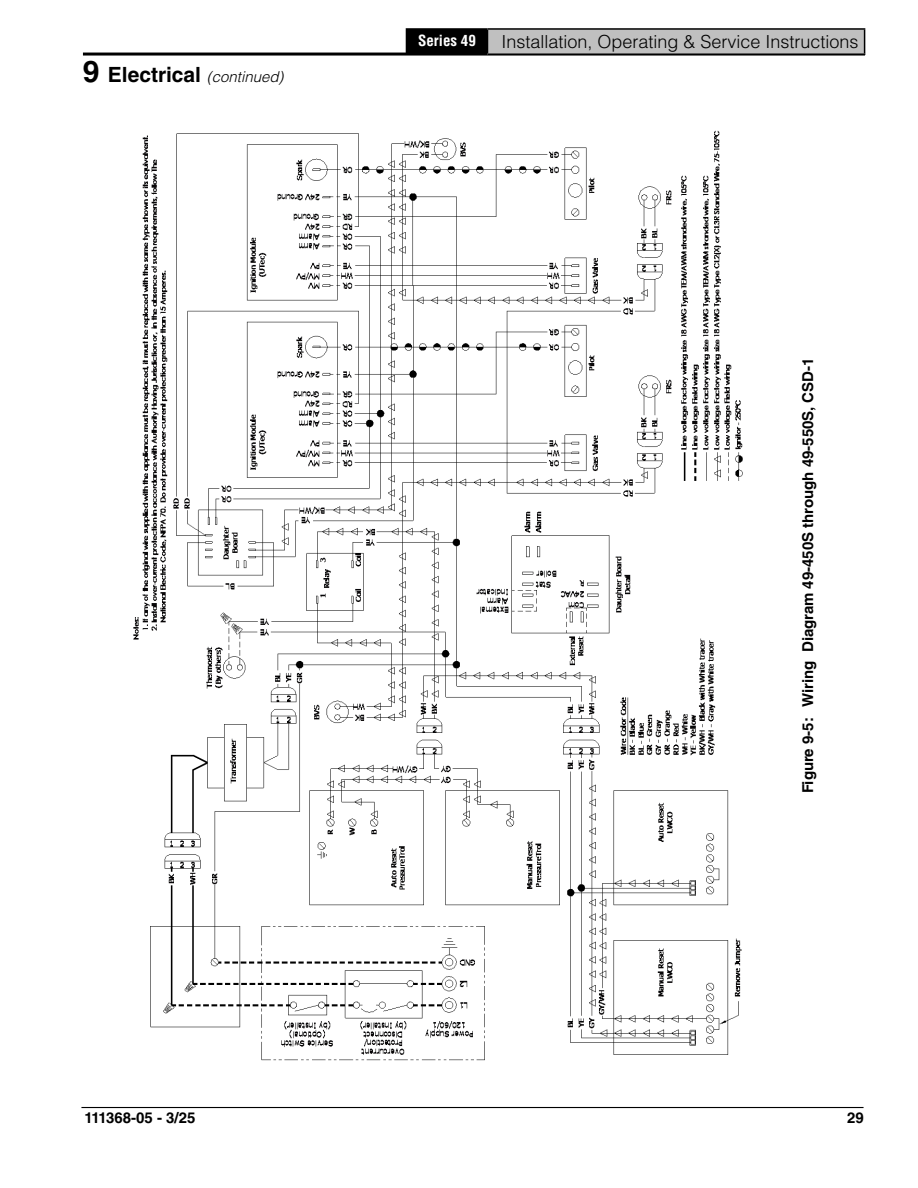
<style>
.page{position:relative;width:918px;height:1188px;background:#fff}
.page>*{position:absolute;margin:0;border:0;box-sizing:border-box;transform-origin:0 0}
.t1{font:300 18px "Helvetica LT Std";color:#000}
.t2{font:700 15px "Helvetica LT Std";color:#000}
.t3{font:italic 300 15px "Helvetica LT Std";color:#000}
.t4{font:700 condensed 15px "Helvetica LT Std";color:#fff}
.s1{font-weight:700;font-style:normal;font-size:30px}
.s2{font-weight:700;font-style:normal;font-size:21px}
</style>
<div class="page">
<hr style="left:81px;top:1107px;width:783px;height:1px;background:#000">
<hr style="left:83px;top:53px;width:782px;height:3px;background:#000">
<div style="left:406px;top:29px;width:81px;height:25px;background:#000"></div>
<div style="left:487px;top:29px;width:378px;height:25px;background:#c0c0c0"></div>
<hr style="left:406px;top:28px;width:81px;height:2px;background:#000">
<hr style="left:487px;top:28px;width:378px;height:2px;background:#000">
<svg style="left:487px;top:30px;width:1px;height:23px"></svg>
<svg style="left:864px;top:30px;width:1px;height:23px"></svg>
<hr style="left:487px;top:53px;width:378px;height:2px;background:#000">
<img style="left:133px;top:130px;width:610px;height:931px">
<p class="t3" style="left:83px;top:67px;width:202px"><span class="s1">9</span> <span class="s2">Electrical</span> (continued)</p>
<p class="t4" style="left:418px;top:31px;width:59px">Series 49</p>
<p class="t1" style="left:501px;top:30px;width:359px">Installation, Operating &amp; Service Instructions</p>
<p class="t2" style="left:799px;top:793px;width:437px;rotate:-90deg">Figure 9-5: Wiring Diagram 49-450S through 49-550S, CSD-1</p>
<p class="t2" style="left:85px;top:1109px;width:112px">111368-05 - 3/25</p>
<p class="t2" style="left:847px;top:1109px;width:18px">29</p>
</div>
